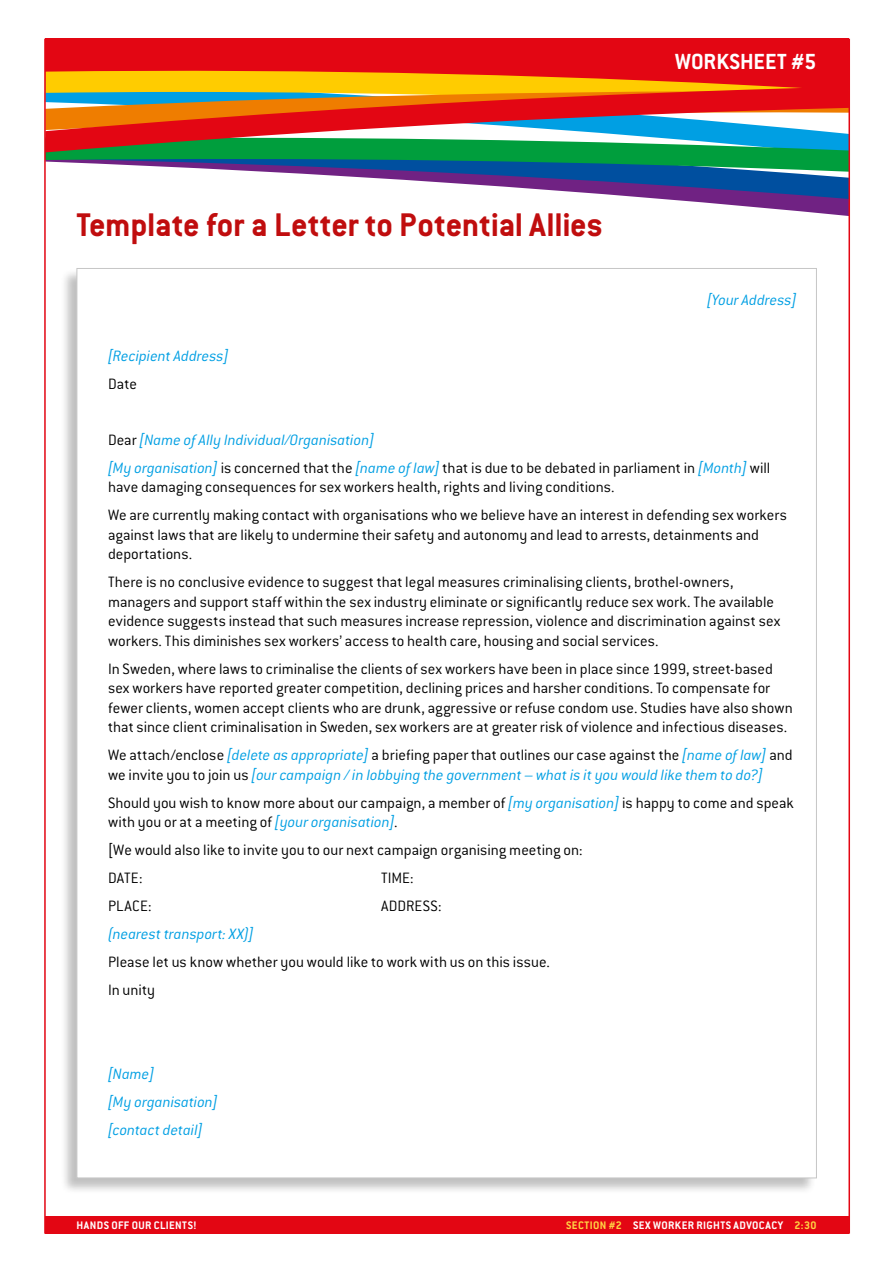
<style>
.page{position:relative;width:893px;height:1263px;background:#fff}
.page>*{position:absolute;margin:0;border:0;box-sizing:border-box;transform-origin:0 0}
.t1{font:700 36px "Conduit ITC";letter-spacing:-.01em;color:#c00d0e}
.t2{font:700 24px "Conduit ITC";letter-spacing:.005em;color:#fff}
.t3{font:300 16.5px/19.5px "Conduit ITC";color:#000}
.t4{font:italic 300 16.5px/28px "Conduit ITC";color:#009fe3}
.t5{font:700 12px "Conduit ITC";letter-spacing:.04em;color:#fff}
.t6{font:700 12px "Conduit ITC";color:#ffd544}
.s1{font-style:normal;color:#000}
.s2{font-style:italic;color:#009fe3}
.s3{color:#ffd544}
</style>
<div class="page">
<div style="left:45px;top:1216px;width:804px;height:17px;background:#e30613"></div>
<div style="left:45px;top:39px;width:804px;height:51px;background:#e30613"></div>
<svg style="left:663px;top:199px;width:184px;height:17px"></svg>
<svg style="left:271px;top:172px;width:576px;height:27px"></svg>
<svg style="left:47px;top:152px;width:800px;height:20px;background:#238372"></svg>
<svg style="left:47px;top:70px;width:735px;height:17px"></svg>
<svg style="left:47px;top:87px;width:800px;height:65px;background:#a37858"></svg>
<div style="left:60px;top:268px;width:756px;height:927px;background:#000;opacity:.25"></div>
<div style="left:77px;top:268px;width:740px;height:910px;background:#fff;border:1px solid #c6c6c6"></div>
<h1 class="t1" style="left:77px;top:204px;width:528px">TEMPLATE FOR A LETTER TO POTENTIAL ALLIES</h1>
<p class="t4" style="left:108px;top:341px;width:122px">[Recipient Address]</p>
<p class="t3" style="left:108px;top:374px;width:30px">Date</p>
<h2 class="t2" style="left:675px;top:48px;width:143px">WORKSHEET #5</h2>
<p class="t4" style="left:707px;top:285px;width:91px">[Your Address]</p>
<p class="t4" style="left:108px;top:425px;width:664px"><span class="s1">Dear</span> [Name of Ally Individual/Organisation]<br>[My organisation] <span class="s1">is concerned that the</span> [name of law] <span class="s1">that is due to be debated in parliament in</span> [Month] <span class="s1">will</span></p>
<p class="t3" style="left:108px;top:473px;width:681px;line-height:28px">have damaging consequences for sex workers health, rights and living conditions.<br>We are currently making contact with organisations who we believe have an interest in defending sex workers</p>
<p class="t3" style="left:108px;top:525px;width:652px">against laws that are likely to undermine their safety and autonomy and lead to arrests, detainments and deportations.</p>
<p class="t3" style="left:108px;top:572px;width:674px">There is no conclusive evidence to suggest that legal measures criminalising clients, brothel-owners, managers and support staff within the sex industry eliminate or significantly reduce sex work. The available evidence suggests instead that such measures increase repression, violence and discrimination against sex workers. This diminishes sex workers’ access to health care, housing and social services.</p>
<p class="t3" style="left:108px;top:659px;width:686px">In Sweden, where laws to criminalise the clients of sex workers have been in place since 1999, street-based sex workers have reported greater competition, declining prices and harsher conditions. To compensate for fewer clients, women accept clients who are drunk, aggressive or refuse condom use. Studies have also shown that since client criminalisation in Sweden, sex workers are at greater risk of violence and infectious diseases.</p>
<p class="t4" style="left:108px;top:745px;width:686px;line-height:19.5px"><span class="s1">We attach/enclose</span> [delete as appropriate] <span class="s1">a briefing paper that outlines our case against the</span> [name of law] <span class="s1">and we invite you to join us</span> [our campaign / in lobbying the government – what is it you would like them to do?]</p>
<p class="t3" style="left:108px;top:793px;width:687px">Should you wish to know more about our campaign, a member of <span class="s2">[my organisation]</span> is happy to come and speak with you or at a meeting of <span class="s2">[your organisation]</span>.</p>
<p class="t3" style="left:108px;top:836px;width:476px;line-height:28px">[We would also like to invite you to our next campaign organising meeting on:<br>DATE:</p>
<p class="t3" style="left:381px;top:868px;width:34px">TIME:</p>
<p class="t3" style="left:108px;top:896px;width:45px">PLACE:</p>
<p class="t3" style="left:381px;top:896px;width:62px">ADDRESS:</p>
<p class="t4" style="left:108px;top:920px;width:147px">(nearest transport: XX)]</p>
<p class="t3" style="left:108px;top:948px;width:443px;line-height:28px">Please let us know whether you would like to work with us on this issue.<br>In unity</p>
<p class="t4" style="left:108px;top:1060px;width:111px">[Name]<br>[My organisation] [contact detail]</p>
<p class="t5" style="left:77px;top:1218px;width:122px">HANDS OFF OUR CLIENTS!</p>
<p class="t6" style="left:566px;top:1218px;width:13px">SECTION</p>
<p class="t5" style="left:609px;top:1218px;width:209px"><span class="s3">#2</span> SEX WORKER RI GHTS ADVOCACY <span class="s3">2:30</span></p>
</div>
